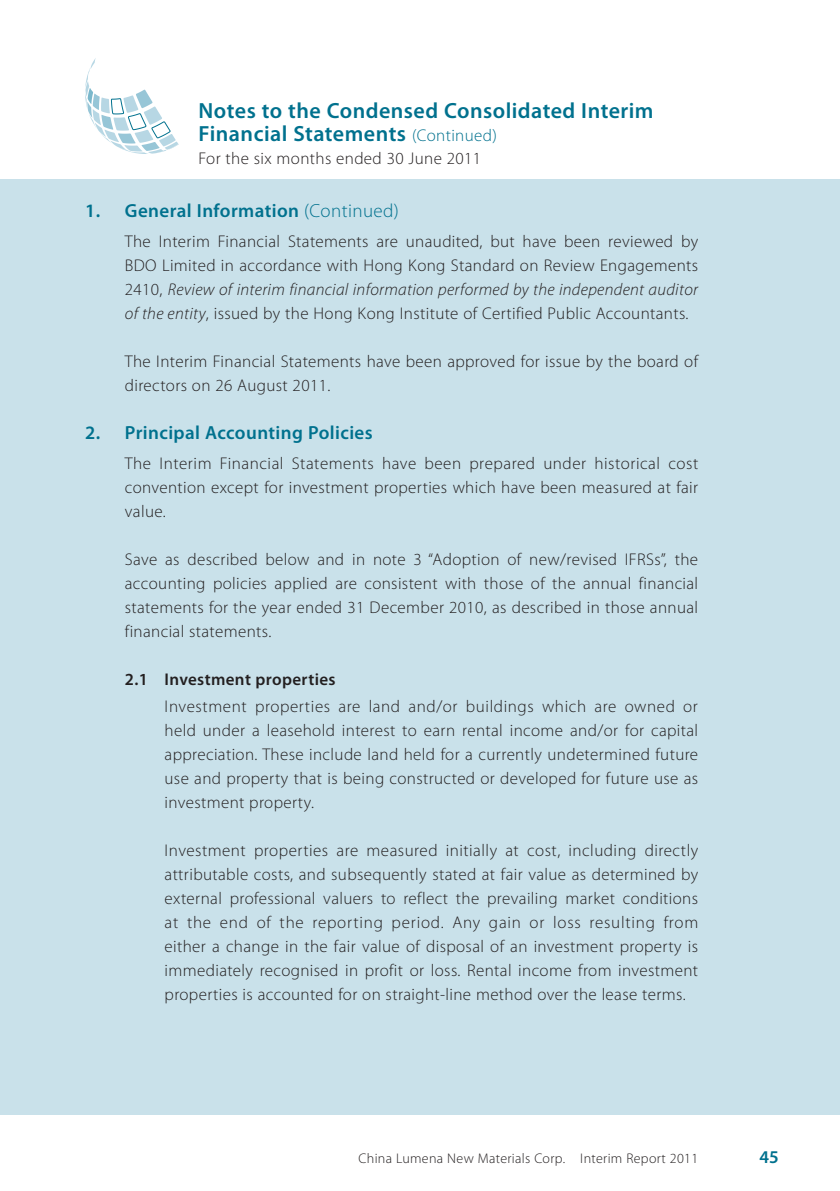
<style>
.page{position:relative;width:840px;height:1191px;background:#fff}
.page>*{position:absolute;margin:0;border:0;box-sizing:border-box;transform-origin:0 0}
.t1{font:600 22px/23.2px "Myriad Pro";letter-spacing:.02em;color:#00718e}
.t2{font:600 19px "Myriad Pro";letter-spacing:.02em;color:#00718e}
.t3{font:600 18px "Myriad Pro";color:#00718e}
.t4{font:300 17px/24px "Myriad Pro";letter-spacing:.02em;color:#231f20;text-align:justify}
.t5{font:600 17px "Myriad Pro";letter-spacing:.02em;color:#231f20}
.t6{font:300 14px "Myriad Pro";letter-spacing:.02em;color:#231f20}
.s1{font-weight:300;font-size:17px}
.s2{font-weight:300}
.s3{font-style:italic}
</style>
<div class="page">
<div style="left:0;top:179px;width:839px;height:936px;background:#c9e1ea"></div>
<svg style="left:85px;top:58px;width:94px;height:96px"></svg>
<p class="t1" style="left:198px;top:98px;width:456px">Notes to the Condensed Consolidated Interim<br>Financial Statements <span class="s1">(Continued)</span></p>
<p class="t4" style="left:198px;top:147px;width:284px">For the six months ended 30 June 2011</p>
<p class="t2" style="left:85px;top:199px;width:315px">1. General Information <span class="s2">(Continued)</span></p>
<p class="t4" style="left:125px;top:229px;width:574px">The Interim Financial Statements are unaudited, but have been reviewed by BDO Limited in accordance with Hong Kong Standard on Review Engagements 2410, <span class="s3">Review of interim financial information performed by the independent auditor of the entity</span>, issued by the Hong Kong Institute of Certified Public Accountants.</p>
<p class="t4" style="left:125px;top:349px;width:574px">The Interim Financial Statements have been approved for issue by the board of directors on 26 August 2011.</p>
<p class="t2" style="left:85px;top:420px;width:289px">2. Principal Accounting Policies</p>
<p class="t4" style="left:125px;top:451px;width:574px">The Interim Financial Statements have been prepared under historical cost convention except for investment properties which have been measured at fair value.</p>
<p class="t4" style="left:125px;top:547px;width:574px">Save as described below and in note 3 “Adoption of new/revised IFRSs”, the accounting policies applied are consistent with those of the annual financial statements for the year ended 31 December 2010, as described in those annual financial statements.</p>
<p class="t5" style="left:125px;top:668px;width:212px">2.1 Investment properties</p>
<p class="t4" style="left:164px;top:694px;width:535px">Investment properties are land and/or buildings which are owned or held under a leasehold interest to earn rental income and/or for capital appreciation. These include land held for a currently undetermined future use and property that is being constructed or developed for future use as investment property.</p>
<p class="t4" style="left:164px;top:838px;width:535px">Investment properties are measured initially at cost, including directly attributable costs, and subsequently stated at fair value as determined by external professional valuers to reflect the prevailing market conditions at the end of the reporting period. Any gain or loss resulting from either a change in the fair value of disposal of an investment property is immediately recognised in profit or loss. Rental income from investment properties is accounted for on straight-line method over the lease terms.</p>
<p class="t6" style="left:358px;top:1150px;width:341px">China Lumena New Materials Corp. Interim Report 2011</p>
<p class="t3" style="left:759px;top:1145px;width:21px">45</p>
</div>
